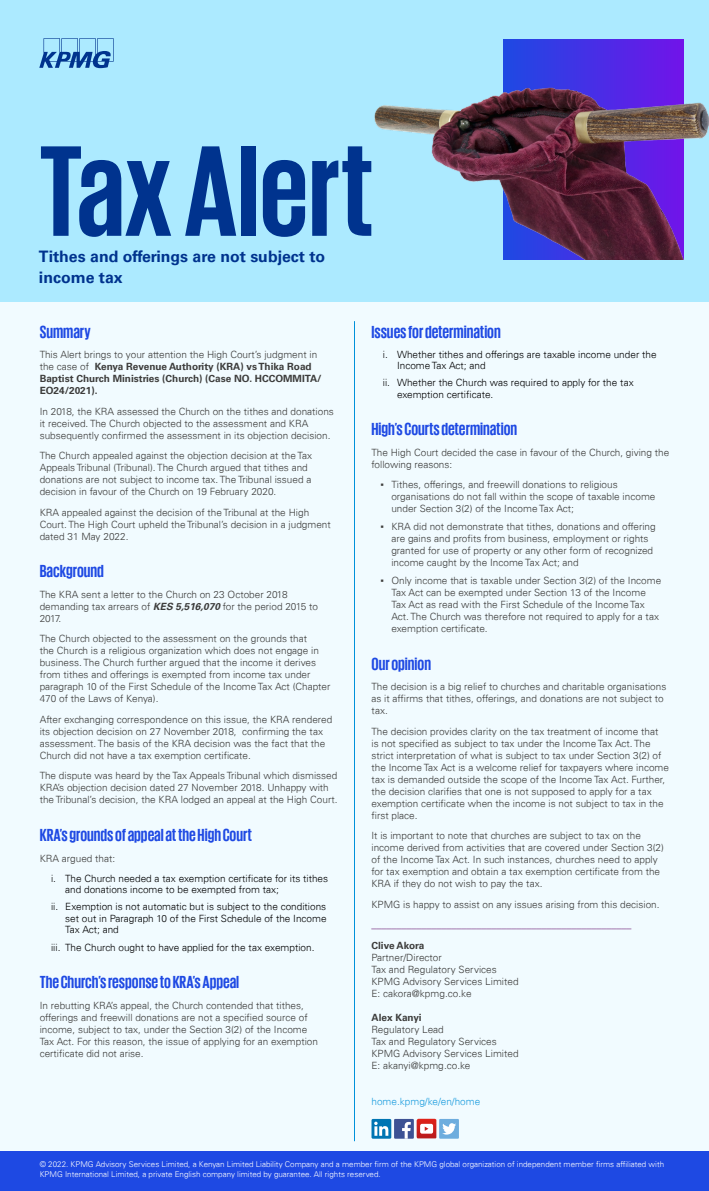
<style>
.page{position:relative;width:709px;height:1191px;background:#fff}
.page>*{position:absolute;margin:0;border:0;box-sizing:border-box;transform-origin:0 0}
.t1{font:700 131.9px "KPMG";color:#00338e}
.t2{font:700 18px "KPMG";color:#1e49e3}
.t3{font:700 15.9px/20.4px "Univers 65";color:#00338e}
.t4{font:300 10px/12px "Univers 45";color:#3c3c3b}
.t5{font:300 10px/11.5px "Univers 45";color:#000}
.t6{font:700 10px/12px "Univers 65";color:#3c3c3b}
.t7{font:300 10px "Univers 45";color:#7c3685}
.t8{font:300 10px "Univers 45";color:#1a9cde}
.t9{font:300 8px/9.6px "Univers 45";color:#fff}
.s1{font-family:"Univers 45";font-weight:300}
.s2{font-family:"Univers 65";font-weight:700;font-style:italic}
.s3{font-family:"Arial";font-weight:400}
</style>
<div class="page">
<div style="left:0;top:283px;width:709px;height:908px;background:#f1fbff"></div>
<div style="left:0;top:0;width:709px;height:301px;background:#aceaff"></div>
<svg style="left:39px;top:38px;width:75px;height:30px"></svg>
<svg style="left:371px;top:1119px;width:20px;height:19px"></svg>
<svg style="left:374px;top:1121px;width:14px;height:14px"></svg>
<div style="left:394px;top:1119px;width:20px;height:19px;background:#3d5294"></div>
<svg style="left:402px;top:1118px;width:34px;height:20px"></svg>
<div style="left:439px;top:1119px;width:20px;height:19px;background:#6eadde"></div>
<svg style="left:442px;top:1123px;width:14px;height:11px"></svg>
<hr style="left:354px;top:321px;width:1px;height:820px;background:#0091da">
<div style="left:0;top:1151px;width:709px;height:40px;background:#1e49e3"></div>
<div style="left:504px;top:40px;width:179px;height:220px;background:linear-gradient(to right,#1e49e3,#7114e9)"></div>
<img style="left:375px;top:82px;width:334px;height:178px">
<h1 class="t1" style="left:39px;top:125px;width:336px">Tax Alert</h1>
<h3 class="t3" style="left:39px;top:246px;width:287px">Tithes and offerings are not subject to income tax</h3>
<h2 class="t2" style="left:40px;top:322px;width:52px">Summary</h2>
<p class="t4" style="left:40px;top:348px;width:279px">This Alert brings to your attention the High Court’s judgment in</p>
<p class="t6" style="left:40px;top:360px;width:283px"><span class="s1">the case of</span> Kenya Revenue Authority (KRA) vs Thika Road<br>Baptist Church Ministries (Church) (Case NO. HCCOMMITA/<br>EO24/2021).</p>
<p class="t4" style="left:40px;top:405px;width:296px">In 2018, the KRA assessed the Church on the tithes and donations it received. The Church objected to the assessment and KRA subsequently confirmed the assessment in its objection decision.</p>
<p class="t4" style="left:40px;top:449px;width:274px">The Church appealed against the objection decision at the Tax Appeals Tribunal (Tribunal). The Church argued that tithes and donations are not subject to income tax. The Tribunal issued a decision in favour of the Church on 19 February 2020.</p>
<p class="t4" style="left:40px;top:506px;width:292px">KRA appealed against the decision of the Tribunal at the High<br>Court. The High Court upheld the Tribunal’s decision in a judgment dated 31 May 2022.</p>
<h2 class="t2" style="left:40px;top:562px;width:66px">Background</h2>
<p class="t4" style="left:40px;top:588px;width:280px">The KRA sent a letter to the Church on 23 October 2018 demanding tax arrears of <span class="s2">KES 5,516,070</span> for the period 2015 to<br>2017.</p>
<p class="t4" style="left:40px;top:633px;width:292px">The Church objected to the assessment on the grounds that<br>the Church is a religious organization which does not engage in business. The Church further argued that the income it derives from tithes and offerings is exempted from income tax under paragraph 10 of the First Schedule of the Income Tax Act (Chapter 470 of the Laws of Kenya).</p>
<p class="t4" style="left:40px;top:713px;width:294px">After exchanging correspondence on this issue, the KRA rendered its objection decision on 27 November 2018, confirming the tax assessment. The basis of the KRA decision was the fact that the Church did not have a tax exemption certificate.</p>
<p class="t4" style="left:40px;top:770px;width:299px">The dispute was heard by the Tax Appeals Tribunal which dismissed<br>KRA’s objection decision dated 27 November 2018. Unhappy with the Tribunal’s decision, the KRA lodged an appeal at the High Court.</p>
<h2 class="t2" style="left:40px;top:826px;width:214px">KRA’s grounds of appeal at the High Court</h2>
<p class="t4" style="left:40px;top:852px;width:77px">KRA argued that:</p>
<p class="t5" style="left:65px;top:872px;width:264px;text-indent:-14px">i. The Church needed a tax exemption certificate for its tithes and donations income to be exempted from tax;</p>
<p class="t5" style="left:65px;top:901px;width:263px;text-align:justify;text-indent:-14px">ii. Exemption is not automatic but is subject to the conditions set out in Paragraph 10 of the First Schedule of the Income Tax Act; and</p>
<p class="t5" style="left:51px;top:941px;width:265px">iii. The Church ought to have applied for the tax exemption.</p>
<h2 class="t2" style="left:40px;top:973px;width:201px">The Church’s response to KRA’s Appeal</h2>
<p class="t4" style="left:40px;top:999px;width:280px">In rebutting KRA’s appeal, the Church contended that tithes, offerings and freewill donations are not a specified source of income, subject to tax, under the Section 3(2) of the Income Tax Act. For this reason, the issue of applying for an exemption certificate did not arise.</p>
<h2 class="t2" style="left:371px;top:322px;width:131px">Issues for determination</h2>
<p class="t5" style="left:397px;top:348px;width:261px;text-indent:-14px">i. Whether tithes and offerings are taxable income under the<br>Income Tax Act; and</p>
<p class="t5" style="left:397px;top:377px;width:238px;text-indent:-14px">ii. Whether the Church was required to apply for the tax exemption certificate.</p>
<h2 class="t2" style="left:371px;top:420px;width:147px">High’s Courts determination</h2>
<p class="t4" style="left:371px;top:446px;width:299px">The High Court decided the case in favour of the Church, giving the following reasons:</p>
<p class="t4" style="left:391px;top:479px;width:265px;text-indent:-11px"><span class="s3">▪</span> Tithes, offerings, and freewill donations to religious organisations do not fall within the scope of taxable income under Section 3(2) of the Income Tax Act;</p>
<p class="t4" style="left:391px;top:520px;width:266px;text-indent:-11px"><span class="s3">▪</span> KRA did not demonstrate that tithes, donations and offering are gains and profits from business, employment or rights granted for use of property or any other form of recognized income caught by the Income Tax Act; and</p>
<p class="t4" style="left:391px;top:574px;width:271px;text-indent:-11px"><span class="s3">▪</span> Only income that is taxable under Section 3(2) of the Income Tax Act can be exempted under Section 13 of the Income Tax Act as read with the First Schedule of the Income Tax Act. The Church was therefore not required to apply for a tax exemption certificate.</p>
<h2 class="t2" style="left:371px;top:654px;width:61px">Our opinion</h2>
<p class="t4" style="left:371px;top:680px;width:296px">The decision is a big relief to churches and charitable organisations as it affirms that tithes, offerings, and donations are not subject to tax.</p>
<p class="t4" style="left:371px;top:725px;width:299px">The decision provides clarity on the tax treatment of income that<br>is not specified as subject to tax under the Income Tax Act. The strict interpretation of what is subject to tax under Section 3(2) of the Income Tax Act is a welcome relief for taxpayers where income tax is demanded outside the scope of the Income Tax Act. Further, the decision clarifies that one is not supposed to apply for a tax exemption certificate when the income is not subject to tax in the first place.</p>
<p class="t4" style="left:371px;top:829px;width:294px">It is important to note that churches are subject to tax on the income derived from activities that are covered under Section 3(2) of the Income Tax Act. In such instances, churches need to apply for tax exemption and obtain a tax exemption certificate from the KRA if they do not wish to pay the tax.</p>
<p class="t4" style="left:371px;top:898px;width:289px">KPMG is happy to assist on any issues arising from this decision.</p>
<p class="t7" style="left:371px;top:918px;width:262px">____________________________________________________</p>
<p class="t6" style="left:371px;top:939px;width:54px">Clive Akora</p>
<p class="t4" style="left:371px;top:951px;width:149px">Partner/Director<br>Tax and Regulatory Services<br>KPMG Advisory Services Limited<br>E: cakora@kpmg.co.ke</p>
<p class="t6" style="left:371px;top:1011px;width:52px">Alex Kanyi</p>
<p class="t4" style="left:371px;top:1023px;width:149px">Regulatory Lead<br>Tax and Regulatory Services<br>KPMG Advisory Services Limited<br>E: akanyi@kpmg.co.ke</p>
<p class="t8" style="left:371px;top:1095px;width:110px">home.kpmg/ke/en/home</p>
<p class="t9" style="left:40px;top:1159px;width:626px">© 2022. KPMG Advisory Services Limited, a Kenyan Limited Liability Company and a member firm of the KPMG global organization of independent member firms affiliated with<br>KPMG International Limited, a private English company limited by guarantee. All rights reserved.</p>
</div>
